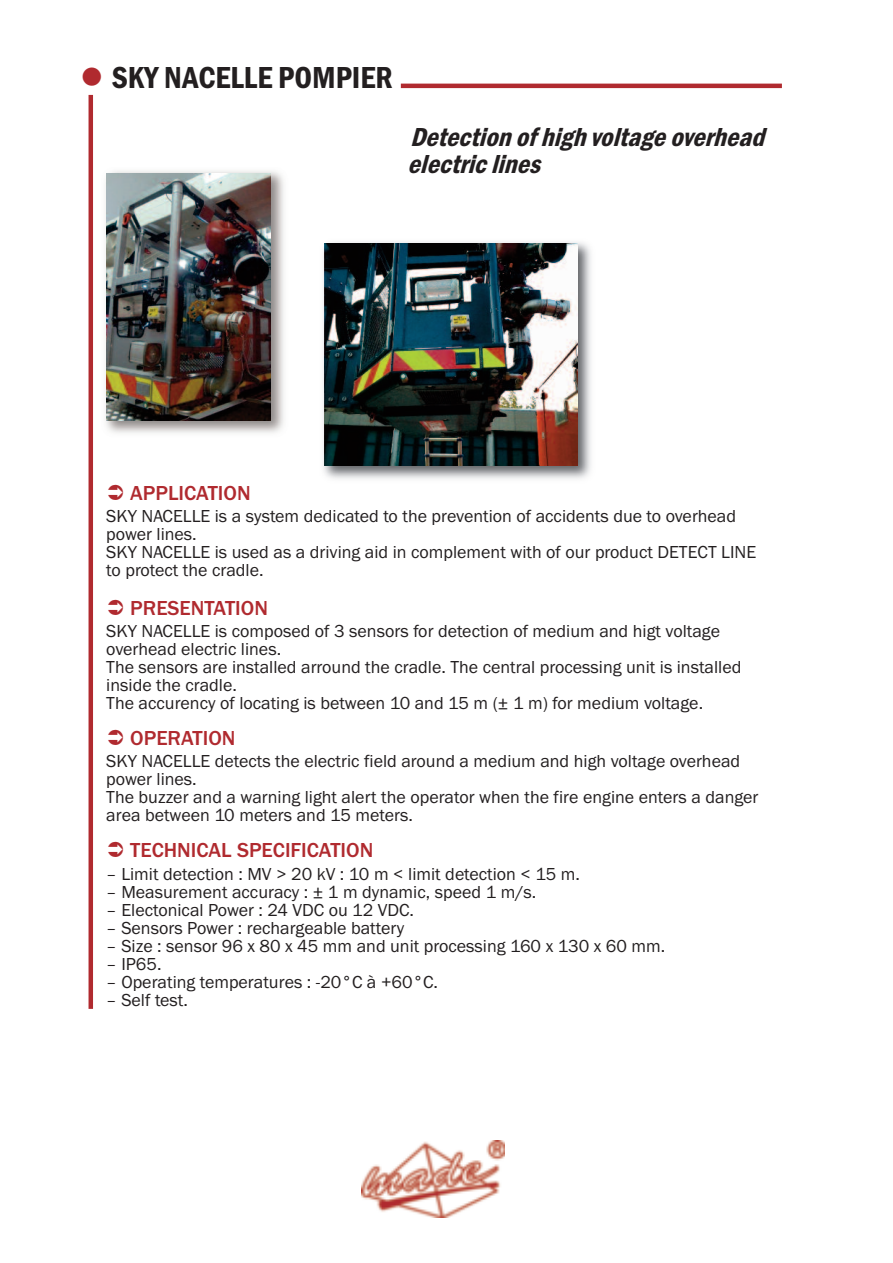
<style>
.page{position:relative;width:893px;height:1263px;background:#fff}
.page>*{position:absolute;margin:0;border:0;box-sizing:border-box;transform-origin:0 0}
.t1{font:600 condensed 31.5px "Franklin Gothic";color:#231f20}
.t2{font:italic 600 condensed 27px/27px "Franklin Gothic";color:#231f20}
.t3{font:500 21px "Franklin Gothic";color:#b02a2f}
.t4{font:18px/18px "Franklin Gothic";color:#231f20}
.s1{color:#b02a2f}
</style>
<div class="page">
<hr style="left:401px;top:84px;width:381px;height:4px;background:#b02a2f">
<hr style="left:89px;top:95px;width:4px;height:914px;background:#b02a2f">
<img style="left:361px;top:1140px;width:143px;height:78px">
<img style="left:105px;top:171px;width:179px;height:262px">
<img style="left:106px;top:173px;width:165px;height:247px">
<img style="left:323px;top:242px;width:268px;height:237px">
<img style="left:325px;top:243px;width:252px;height:223px">
<h1 class="t1" style="left:80px;top:59px;width:314px"><span class="s1">●</span> SKY NACELLE POMPIER</h1>
<h2 class="t2" style="left:408px;top:124px;width:367px">Detection of high voltage overhead electric lines</h2>
<p class="t3" style="left:130px;top:480px;width:122px">APPLICATION</p>
<p class="t4" style="left:106px;top:507px;width:651px">SKY NACELLE is a system dedicated to the prevention of accidents due to overhead power lines.<br>SKY NACELLE is used as a driving aid in complement with of our product DETECT LINE to protect the cradle.</p>
<p class="t3" style="left:130px;top:595px;width:139px">PRESENTATION</p>
<p class="t4" style="left:106px;top:622px;width:637px">SKY NACELLE is composed of 3 sensors for detection of medium and higt voltage overhead electric lines.<br>The sensors are installed arround the cradle. The central processing unit is installed inside the cradle.<br>The accurency of locating is between 10 and 15 m (± 1 m) for medium voltage.</p>
<p class="t3" style="left:130px;top:725px;width:107px">OPERATION</p>
<p class="t4" style="left:106px;top:752px;width:654px">SKY NACELLE detects the electric field around a medium and high voltage overhead power lines.<br>The buzzer and a warning light alert the operator when the fire engine enters a danger area between 10 meters and 15 meters.</p>
<p class="t3" style="left:130px;top:838px;width:245px">TECHNICAL SPECIFICATION</p>
<p class="t4" style="left:106px;top:864px;width:475px">– Limit detection : MV &gt; 20 kV : 10 m &lt; limit detection &lt; 15 m.</p>
<p class="t4" style="left:106px;top:882px;width:432px">– Measurement accuracy : ± 1 m dynamic, speed 1 m/s.</p>
<p class="t4" style="left:106px;top:900px;width:309px">– Electonical Power : 24 VDC ou 12 VDC.</p>
<p class="t4" style="left:106px;top:918px;width:299px">– Sensors Power : rechargeable battery</p>
<p class="t4" style="left:106px;top:936px;width:561px">– Size : sensor 96 x 80 x 45 mm and unit processing 160 x 130 x 60 mm.</p>
<p class="t4" style="left:106px;top:954px;width:57px">– IP65.</p>
<p class="t4" style="left:106px;top:972px;width:333px">– Operating temperatures : -20°C à +60°C.</p>
<p class="t4" style="left:106px;top:990px;width:83px">– Self test.</p>
</div>
